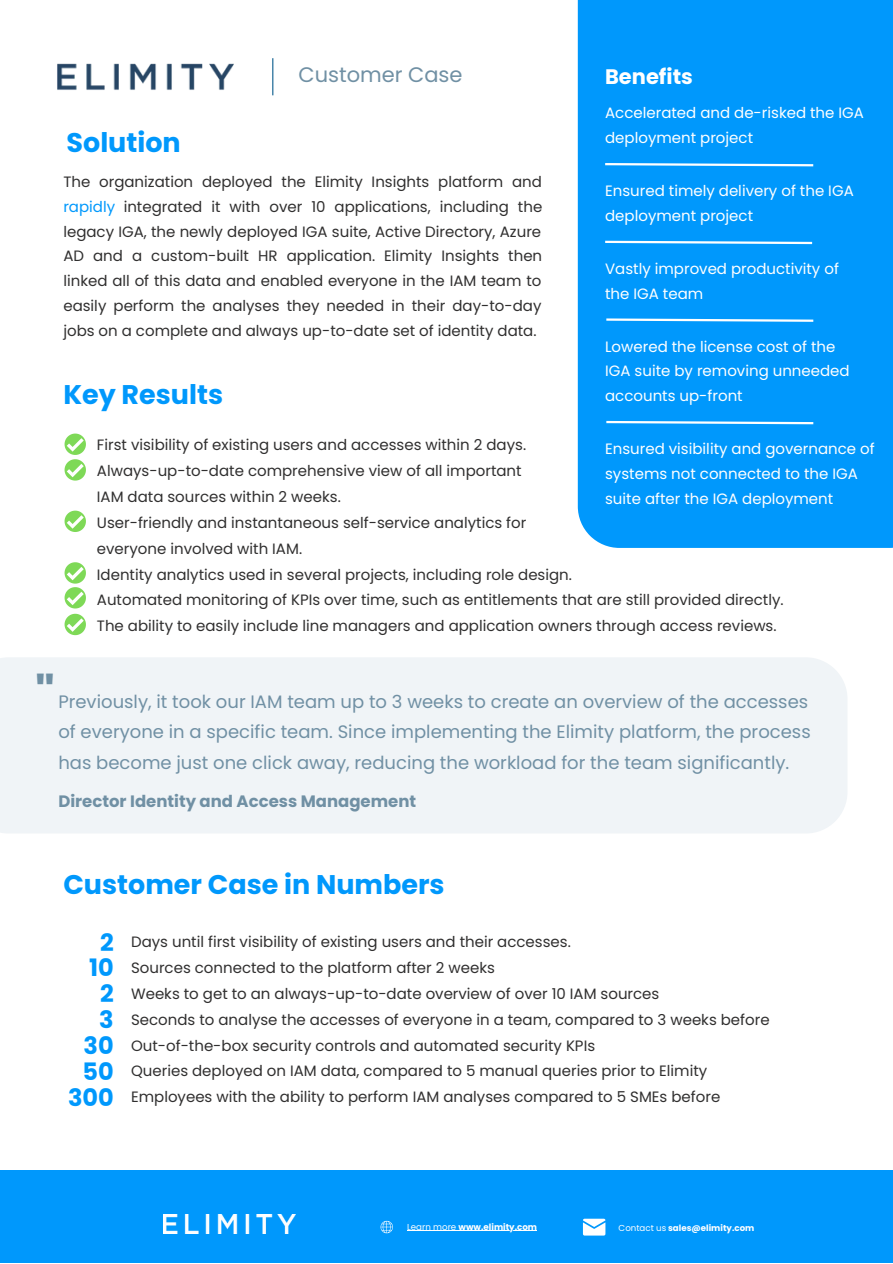
<style>
.page{position:relative;width:893px;height:1264px;background:#fff}
.page>*{position:absolute;margin:0;border:0;box-sizing:border-box;transform-origin:0 0}
.t1{font:700 48px "Poppins";color:#7090a4}
.t2{font:700 27px "Poppins";color:#0098fc}
.t3{font:700 24px "Poppins";color:#0098fc}
.t4{font:21px "Poppins";color:#7090a4}
.t5{font:700 21px "Poppins";color:#fff}
.t6{font:18px/30.3px "Poppins";color:#7090a4}
.t7{font:700 16.5px "Poppins";color:#7090a4}
.t8{font:15px/24.8px "Poppins";color:#302f2f;text-align:justify}
.t9{font:15px/24.8px "Poppins";color:#fff}
.t10{font:700 8.7px "Poppins";color:#fff}
.s1{color:#0098fc}
.s2{font-weight:400}
</style>
<div class="page">
<img style="left:57px;top:63px;width:177px;height:27px">
<div style="left:577px;top:0;width:315px;height:548px;background:#0098fc"></div>
<hr style="left:272px;top:58px;width:1px;height:37px;background:#0c5d8d">
<div style="left:0;top:1170px;width:892px;height:92px;background:#0098fc"></div>
<img style="left:163px;top:1214px;width:132px;height:19px">
<svg style="left:583px;top:1218px;width:22px;height:17px"></svg>
<svg style="left:603px;top:162px;width:212px;height:5px"></svg>
<svg style="left:603px;top:239px;width:211px;height:6px"></svg>
<svg style="left:380px;top:1220px;width:13px;height:13px"></svg>
<hr style="left:407px;top:1230px;width:51px;height:1px;background:#fff">
<hr style="left:458px;top:1230px;width:79px;height:1px;background:#fff">
<svg style="left:65px;top:433px;width:21px;height:47px"></svg>
<svg style="left:65px;top:510px;width:21px;height:22px"></svg>
<div style="left:0;top:657px;width:847px;height:176px;background:#f0f4f7"></div>
<svg style="left:604px;top:317px;width:211px;height:6px"></svg>
<svg style="left:604px;top:420px;width:211px;height:5px"></svg>
<svg style="left:65px;top:562px;width:21px;height:73px"></svg>
<p class="t2" style="left:67px;top:124px;width:116px">Solution</p>
<p class="t4" style="left:298px;top:59px;width:165px">Customer Case</p>
<p class="t8" style="left:63px;top:170px;width:480px">The organization deployed the Elimity Insights platform and <span class="s1">rapidly</span> integrated it with over 10 applications, including the legacy IGA, the newly deployed IGA suite, Active Directory, Azure AD and a custom-built HR application. Elimity Insights then linked all of this data and enabled everyone in the IAM team to easily perform the analyses they needed in their day-to-day jobs on a complete and always up-to-date set of identity data.</p>
<p class="t2" style="left:63px;top:375px;width:161px">Key Results</p>
<p class="t5" style="left:605px;top:62px;width:89px">Benefits</p>
<p class="t9" style="left:605px;top:101px;width:260px">Accelerated and de-risked the IGA deployment project</p>
<p class="t9" style="left:605px;top:178px;width:250px">Ensured timely delivery of the IGA deployment project</p>
<p class="t9" style="left:605px;top:256px;width:235px">Vastly improved productivity of the IGA team</p>
<p class="t9" style="left:605px;top:334px;width:246px">Lowered the license cost of the<br>IGA suite by removing unneeded accounts up-front</p>
<p class="t1" style="left:35px;top:661px;width:21px">"</p>
<p class="t8" style="left:97px;top:432px;width:430px">First visibility of existing users and accesses within 2 days.</p>
<p class="t8" style="left:97px;top:458px;width:426px">Always-up-to-date comprehensive view of all important</p>
<p class="t8" style="left:97px;top:484px;width:245px">IAM data sources within 2 weeks.</p>
<p class="t8" style="left:97px;top:510px;width:431px">User-friendly and instantaneous self-service analytics for</p>
<p class="t8" style="left:97px;top:536px;width:207px">everyone involved with IAM.</p>
<p class="t8" style="left:97px;top:562px;width:476px">Identity analytics used in several projects, including role design.</p>
<p class="t8" style="left:97px;top:587px;width:688px">Automated monitoring of KPIs over time, such as entitlements that are still provided directly.</p>
<p class="t8" style="left:97px;top:613px;width:681px">The ability to easily include line managers and application owners through access reviews.</p>
<p class="t9" style="left:605px;top:436px;width:271px">Ensured visibility and governance of systems not connected to the IGA suite after the IGA deployment</p>
<p class="t6" style="left:58px;top:686px;width:753px">Previously, it took our IAM team up to 3 weeks to create an overview of the accesses of everyone in a specific team. Since implementing the Elimity platform, the process has become just one click away, reducing the workload for the team significantly.</p>
<p class="t7" style="left:58px;top:790px;width:359px">Director Identity and Access Management</p>
<p class="t2" style="left:63px;top:866px;width:383px">Customer Case in Numbers</p>
<p class="t3" style="left:100px;top:925px;width:15px">2</p>
<p class="t3" style="left:89px;top:951px;width:26px">10</p>
<p class="t3" style="left:100px;top:977px;width:15px">2</p>
<p class="t3" style="left:99px;top:1002px;width:16px">3</p>
<p class="t3" style="left:84px;top:1028px;width:32px">30</p>
<p class="t3" style="left:83px;top:1054px;width:33px">50</p>
<p class="t3" style="left:68px;top:1080px;width:47px">300</p>
<p class="t8" style="left:131px;top:929px;width:441px">Days until first visibility of existing users and their accesses.</p>
<p class="t8" style="left:131px;top:955px;width:365px">Sources connected to the platform after 2 weeks</p>
<p class="t8" style="left:131px;top:981px;width:529px">Weeks to get to an always-up-to-date overview of over 10 IAM sources</p>
<p class="t8" style="left:131px;top:1007px;width:640px">Seconds to analyse the accesses of everyone in a team, compared to 3 weeks before</p>
<p class="t8" style="left:131px;top:1032px;width:465px">Out-of-the-box security controls and automated security KPIs</p>
<p class="t8" style="left:131px;top:1058px;width:577px">Queries deployed on IAM data, compared to 5 manual queries prior to Elimity</p>
<p class="t8" style="left:131px;top:1084px;width:590px">Employees with the ability to perform IAM analyses compared to 5 SMEs before</p>
<p class="t10" style="left:407px;top:1220px;width:131px"><span class="s2">Learn more</span> www.elimity.com</p>
<p class="t10" style="left:618px;top:1222px;width:137px"><span class="s2">Contact us</span> sales@elimity.com</p>
</div>
